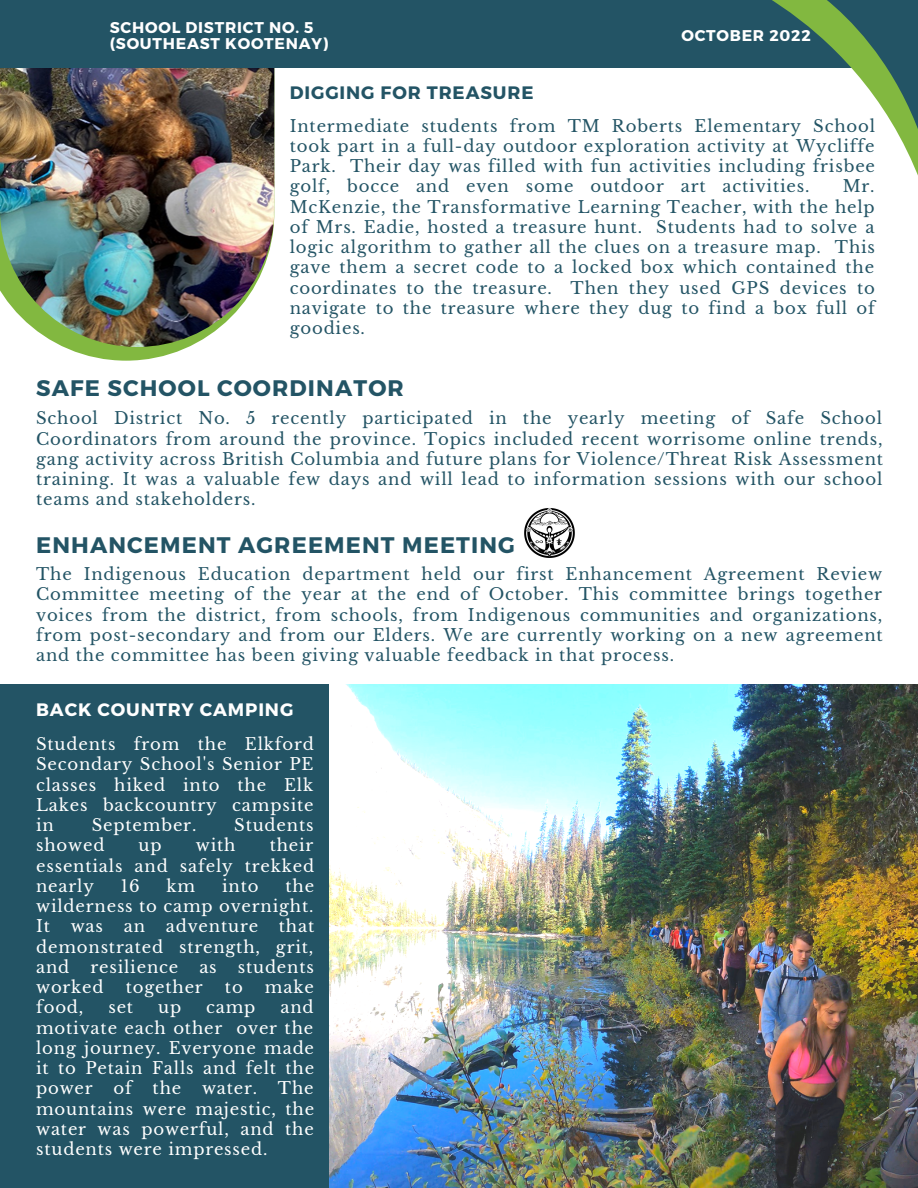
<style>
.page{position:relative;width:918px;height:1188px;background:#235465}
.page>*{position:absolute;margin:0;border:0;box-sizing:border-box;transform-origin:0 0}
.t1{font:700 22.5px "Montserrat";letter-spacing:.05em;color:#235465}
.t2{font:700 18px "Montserrat";letter-spacing:.05em;color:#235465}
.t3{font:700 18px "Montserrat";letter-spacing:.05em;color:#fff}
.t4{font:16.5px/20.2px "Libre Baskerville";letter-spacing:.05em;color:#235465;text-align:justify}
.t5{font:16.5px/20.2px "Libre Baskerville";letter-spacing:.05em;color:#fff;text-align:justify}
.t6{font:700 15.6px/15.8px "Montserrat";letter-spacing:.05em;color:#fff}
</style>
<div class="page">
<div style="left:0;top:62px;width:918px;height:622px;background:#fff"></div>
<svg style="left:64px;top:347px;width:124px;height:14px;fill:#82b840"></svg>
<img style="left:0;top:68px;width:274px;height:279px">
<div style="left:0;top:0;width:918px;height:68px;background:#235465"></div>
<svg style="left:775px;top:0;width:143px;height:176px"></svg>
<img style="left:524px;top:507px;width:51px;height:51px">
<img style="left:329px;top:684px;width:589px;height:504px">
<p class="t6" style="left:110px;top:19px;width:220px">SCHOOL DISTRICT NO. 5 (SOUTHEAST KOOTENAY)</p>
<p class="t2" style="left:290px;top:81px;width:245px">DIGGING FOR TREASURE</p>
<p class="t6" style="left:681px;top:27px;width:131px">OCTOBER 2022</p>
<p class="t4" style="left:290px;top:116px;width:587px">Intermediate students from TM Roberts Elementary School took part in a full-day outdoor exploration activity at Wycliffe Park. Their day was filled with fun activities including frisbee golf, bocce and even some outdoor art activities.</p>
<p class="t4" style="left:290px;top:176px;width:587px;text-indent:553px">Mr.<br>McKenzie, the Transformative Learning Teacher, with the help of Mrs. Eadie, hosted a treasure hunt. Students had to solve a logic algorithm to gather all the clues on a treasure map. This gave them a secret code to a locked box which contained the coordinates to the treasure. Then they used GPS devices to navigate to the treasure where they dug to find a box full of goodies.</p>
<h1 class="t1" style="left:36px;top:374px;width:369px">SAFE SCHOOL COORDINATOR</h1>
<p class="t4" style="left:36px;top:408px;width:848px">School District No. 5 recently participated in the yearly meeting of Safe School Coordinators from around the province. Topics included recent worrisome online trends, gang activity across British Columbia and future plans for Violence/Threat Risk Assessment training. It was a valuable few days and will lead to information sessions with our school teams and stakeholders.</p>
<h1 class="t1" style="left:36px;top:530px;width:480px">ENHANCEMENT AGREEMENT MEETING</h1>
<p class="t4" style="left:36px;top:564px;width:848px">The Indigenous Education department held our first Enhancement Agreement Review Committee meeting of the year at the end of October. This committee brings together voices from the district, from schools, from Indigenous communities and organizations, from post-secondary and from our Elders. We are currently working on a new agreement and the committee has been giving valuable feedback in that process.</p>
<p class="t3" style="left:36px;top:698px;width:259px">BACK COUNTRY CAMPING</p>
<p class="t5" style="left:36px;top:734px;width:279px">Students from the Elkford Secondary School's Senior PE classes hiked into the Elk Lakes backcountry campsite in</p>
<p class="t5" style="left:92px;top:815px;width:106px">September.</p>
<p class="t5" style="left:234px;top:815px;width:81px">Students</p>
<p class="t5" style="left:36px;top:836px;width:70px">showed</p>
<p class="t5" style="left:139px;top:836px;width:25px">up</p>
<p class="t5" style="left:196px;top:836px;width:41px">with</p>
<p class="t5" style="left:36px;top:836px;width:280px;text-indent:234px">their essentials and safely trekked nearly</p>
<p class="t5" style="left:36px;top:876px;width:280px;text-indent:249px">the wilderness to camp overnight.<br>It</p>
<p class="t5" style="left:121px;top:876px;width:20px">16</p>
<p class="t5" style="left:167px;top:876px;width:30px">km</p>
<p class="t5" style="left:222px;top:876px;width:38px">into</p>
<p class="t5" style="left:36px;top:917px;width:280px;text-indent:243px">that demonstrated strength, grit, and</p>
<p class="t5" style="left:71px;top:917px;width:34px">was</p>
<p class="t5" style="left:124px;top:917px;width:23px">an</p>
<p class="t5" style="left:166px;top:917px;width:94px">adventure</p>
<p class="t5" style="left:90px;top:957px;width:89px">resilience</p>
<p class="t5" style="left:199px;top:957px;width:19px">as</p>
<p class="t5" style="left:238px;top:957px;width:78px">students</p>
<p class="t5" style="left:36px;top:977px;width:69px">worked</p>
<p class="t5" style="left:126px;top:977px;width:79px">together</p>
<p class="t5" style="left:225px;top:977px;width:19px">to</p>
<p class="t5" style="left:265px;top:977px;width:50px">make</p>
<p class="t5" style="left:36px;top:998px;width:49px">food,</p>
<p class="t5" style="left:108px;top:998px;width:26px">set</p>
<p class="t5" style="left:158px;top:998px;width:25px">up</p>
<p class="t5" style="left:206px;top:998px;width:51px">camp</p>
<p class="t5" style="left:36px;top:998px;width:280px;text-indent:244px">and motivate each other over the long journey. Everyone made it to Petain Falls and felt the power</p>
<p class="t5" style="left:36px;top:1079px;width:279px;text-indent:242px">The mountains were majestic, the water was powerful, and the students were impressed.</p>
<p class="t5" style="left:114px;top:1079px;width:20px">of</p>
<p class="t5" style="left:153px;top:1079px;width:30px">the</p>
<p class="t5" style="left:202px;top:1079px;width:57px">water.</p>
</div>
